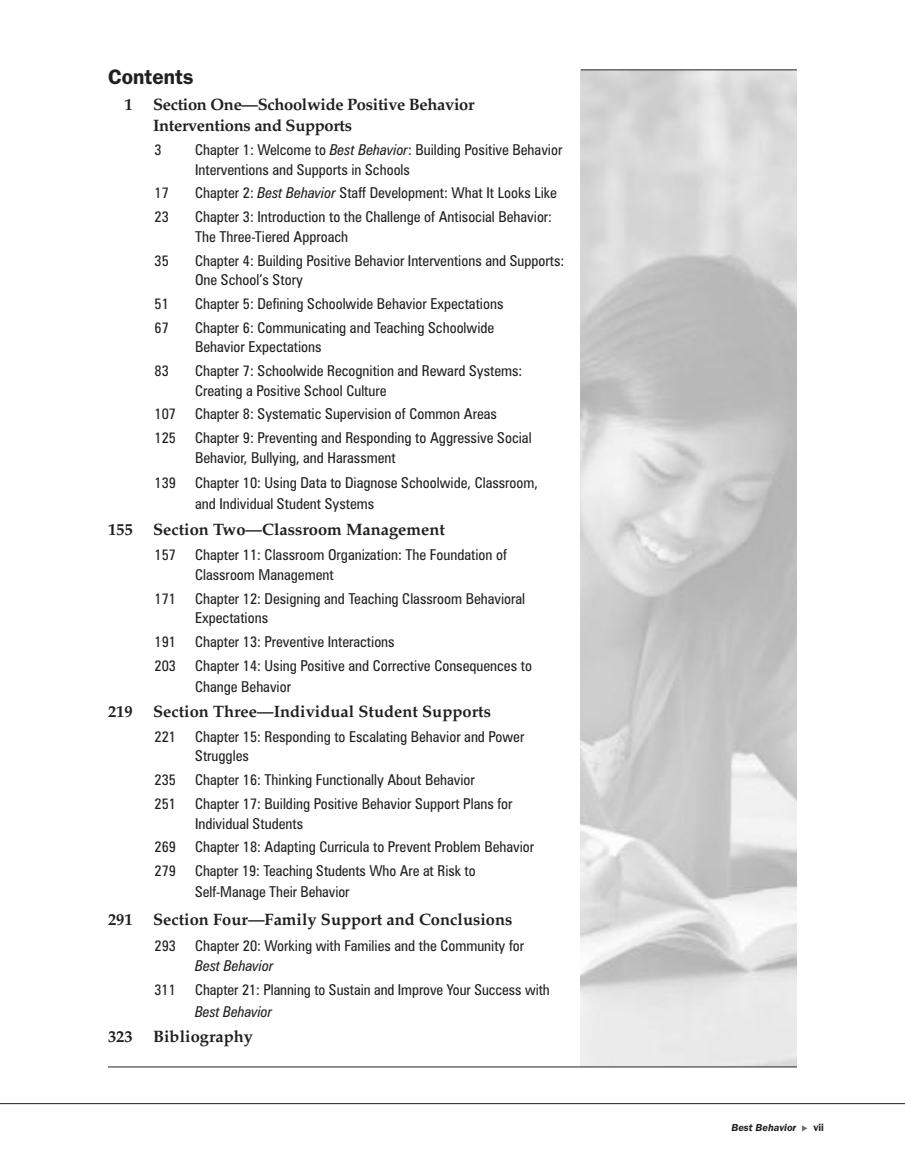
<style>
.page{position:relative;width:905px;height:1175px;background:#fff}
.page>*{position:absolute;margin:0;border:0;box-sizing:border-box;transform-origin:0 0}
.t1{font:600 21px "ITC Franklin Gothic Std";color:#231f20}
.t2{font:700 16.5px "Palatino LT Std";color:#231f20}
.t3{font:700 16.5px/21px "Palatino LT Std";letter-spacing:-.02em;color:#231f20}
.t4{font:condensed 15px/19.5px "Zurich BT";color:#231f20}
.t5{font:italic 600 10.5px "ITC Franklin Gothic Std";color:#231f20}
.s1{font-style:italic}
.s2{color:#6c6d70}
.s3{font-style:normal}
</style>
<div class="page">
<hr style="left:0;top:1103px;width:904px;height:1px;background:#231f20">
<hr style="left:108px;top:1066px;width:688px;height:1px;background:#231f20">
<hr style="left:580px;top:69px;width:216px;height:1px;background:#231f20">
<p class="t1" style="left:108px;top:64px;width:87px">Contents</p>
<p class="t3" style="left:153px;top:94px;width:323px;text-indent:-28px">1 Section One—Schoolwide Positive Behavior<br>Interventions and Supports</p>
<p class="t4" style="left:154px;top:140px;width:9px">3</p>
<p class="t4" style="left:195px;top:140px;width:369px">Chapter 1: Welcome to <span class="s1">Best Behavior</span>: Building Positive Behavior<br>Interventions and Supports in Schools</p>
<p class="t4" style="left:154px;top:183px;width:16px">17</p>
<p class="t4" style="left:195px;top:183px;width:363px">Chapter 2: <span class="s1">Best Behavior</span> Staff Development: What It Looks Like</p>
<p class="t4" style="left:154px;top:207px;width:16px">23</p>
<p class="t4" style="left:195px;top:207px;width:358px">Chapter 3: Introduction to the Challenge of Antisocial Behavior:<br>The Three-Tiered Approach</p>
<p class="t4" style="left:154px;top:250px;width:16px">35</p>
<p class="t4" style="left:195px;top:250px;width:371px">Chapter 4: Building Positive Behavior Interventions and Supports:<br>One School’s Story</p>
<p class="t4" style="left:154px;top:294px;width:16px">51</p>
<p class="t4" style="left:195px;top:294px;width:310px">Chapter 5: Defining Schoolwide Behavior Expectations</p>
<p class="t4" style="left:154px;top:317px;width:16px">67</p>
<p class="t4" style="left:195px;top:317px;width:301px">Chapter 6: Communicating and Teaching Schoolwide<br>Behavior Expectations</p>
<p class="t4" style="left:154px;top:361px;width:16px">83</p>
<p class="t4" style="left:195px;top:361px;width:329px">Chapter 7: Schoolwide Recognition and Reward Systems:<br>Creating a Positive School Culture</p>
<p class="t4" style="left:154px;top:404px;width:23px">107</p>
<p class="t4" style="left:195px;top:404px;width:303px">Chapter 8: Systematic Supervision of Common Areas</p>
<p class="t4" style="left:154px;top:428px;width:23px">125</p>
<p class="t4" style="left:195px;top:428px;width:338px">Chapter 9: Preventing and Responding to Aggressive Social<br>Behavior, Bullying, and Harassment</p>
<p class="t4" style="left:154px;top:473px;width:23px">139</p>
<p class="t4" style="left:195px;top:472px;width:344px;line-height:21px">Chapter 10: Using Data to Diagnose Schoolwide, Classroom, and Individual Student Systems</p>
<p class="t2" style="left:108px;top:520px;width:338px">155 Section Two—Classroom Management</p>
<p class="t4" style="left:154px;top:545px;width:23px">157</p>
<p class="t4" style="left:195px;top:545px;width:313px">Chapter 11: Classroom Organization: The Foundation of<br>Classroom Management</p>
<p class="t4" style="left:154px;top:588px;width:23px">171</p>
<p class="t4" style="left:195px;top:588px;width:331px">Chapter 12: Designing and Teaching Classroom Behavioral<br>Expectations</p>
<p class="t4" style="left:154px;top:632px;width:23px">191</p>
<p class="t4" style="left:195px;top:632px;width:201px">Chapter 13: Preventive Interactions</p>
<p class="t4" style="left:154px;top:656px;width:23px">203</p>
<p class="t4" style="left:195px;top:655px;width:338px;line-height:21px">Chapter 14: Using Positive and Corrective Consequences to<br>Change Behavior</p>
<p class="t2" style="left:108px;top:701px;width:384px">219 Section Three—Individual Student Supports</p>
<p class="t4" style="left:154px;top:726px;width:23px">221</p>
<p class="t4" style="left:195px;top:726px;width:331px">Chapter 15: Responding to Escalating Behavior and Power<br>Struggles</p>
<p class="t4" style="left:154px;top:770px;width:23px">235</p>
<p class="t4" style="left:195px;top:770px;width:281px">Chapter 16: Thinking Functionally About Behavior</p>
<p class="t4" style="left:154px;top:793px;width:23px">251</p>
<p class="t4" style="left:195px;top:793px;width:319px">Chapter 17: Building Positive Behavior Support Plans for<br>Individual Students</p>
<p class="t4" style="left:154px;top:837px;width:23px">269</p>
<p class="t4" style="left:195px;top:837px;width:340px">Chapter 18: Adapting Curricula to Prevent Problem Behavior</p>
<p class="t4" style="left:154px;top:861px;width:23px">279</p>
<p class="t4" style="left:195px;top:860px;width:282px;line-height:21px">Chapter 19: Teaching Students Who Are at Risk to<br>Self-Manage Their Behavior</p>
<p class="t2" style="left:108px;top:909px;width:406px">291 Section Four—Family Support and Conclusions</p>
<p class="t4" style="left:154px;top:935px;width:23px">293</p>
<p class="t4" style="left:195px;top:935px;width:330px">Chapter 20: Working with Families and the Community for<br><span class="s1">Best Behavior</span></p>
<p class="t4" style="left:154px;top:980px;width:23px">311</p>
<p class="t4" style="left:195px;top:979px;width:356px;line-height:21px">Chapter 21: Planning to Sustain and Improve Your Success with<br><span class="s1">Best Behavior</span></p>
<p class="t2" style="left:108px;top:1027px;width:146px">323 Bibliography</p>
<p class="t5" style="left:731px;top:1121px;width:94px">Best Behavior <span class="s2">◆</span> <span class="s3">vii</span></p>
</div>
